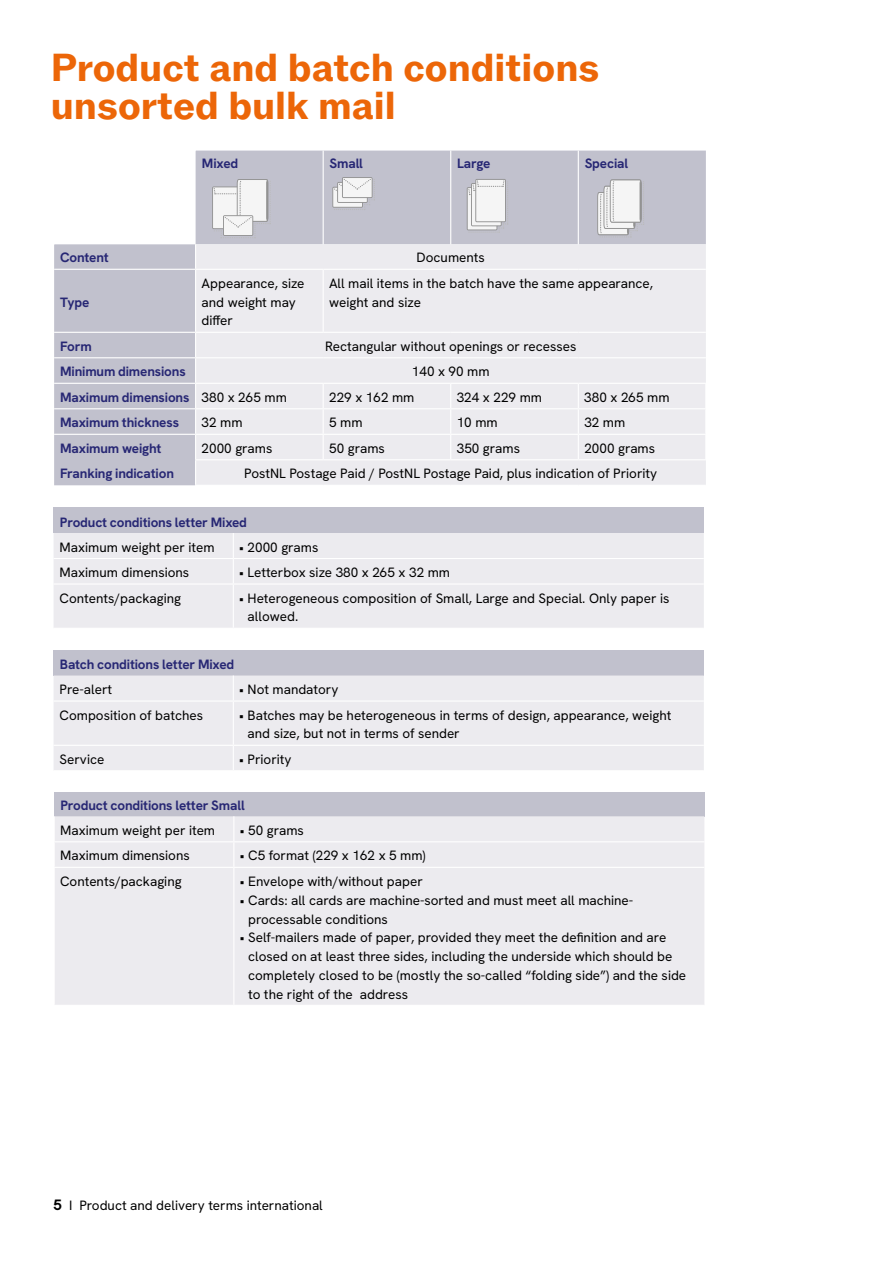
<style>
.page{position:relative;width:893px;height:1263px;background:#fff}
.page>*{position:absolute;margin:0;border:0;box-sizing:border-box;transform-origin:0 0}
.t1{font:700 39px/38.2px "ABCROM";color:#ec6608}
.t2{font:13.5px/18.8px "Hanken Grotesk";color:#000}
.t3{font:700 13.5px "Hanken Grotesk";letter-spacing:-.01em;color:#272774}
.s1{font-weight:400;color:#000}
.s2{font-weight:700;font-size:15px}
</style>
<div class="page">
<div style="left:196px;top:151px;width:510px;height:93px;background:#c1c1cd"></div>
<div style="left:196px;top:244px;width:510px;height:241px;background:#ecebef"></div>
<hr style="left:196px;top:269px;width:127px;height:1px;background:#fff">
<hr style="left:323px;top:269px;width:128px;height:1px;background:#fff">
<hr style="left:451px;top:269px;width:127px;height:1px;background:#fff">
<hr style="left:578px;top:269px;width:128px;height:1px;background:#fff">
<hr style="left:196px;top:332px;width:127px;height:1px;background:#fff">
<hr style="left:323px;top:332px;width:128px;height:1px;background:#fff">
<hr style="left:451px;top:332px;width:127px;height:1px;background:#fff">
<hr style="left:578px;top:332px;width:128px;height:1px;background:#fff">
<hr style="left:196px;top:357px;width:127px;height:1px;background:#fff">
<hr style="left:323px;top:357px;width:128px;height:1px;background:#fff">
<hr style="left:451px;top:357px;width:127px;height:1px;background:#fff">
<hr style="left:578px;top:357px;width:128px;height:1px;background:#fff">
<hr style="left:323px;top:151px;width:1px;height:93px;background:#fff">
<hr style="left:450px;top:151px;width:1px;height:93px;background:#fff">
<hr style="left:578px;top:151px;width:1px;height:93px;background:#fff">
<hr style="left:323px;top:270px;width:1px;height:62px;background:#fff">
<hr style="left:196px;top:434px;width:127px;height:1px;background:#fff">
<hr style="left:323px;top:434px;width:128px;height:1px;background:#fff">
<hr style="left:451px;top:434px;width:127px;height:1px;background:#fff">
<hr style="left:578px;top:434px;width:128px;height:1px;background:#fff">
<hr style="left:195px;top:459px;width:128px;height:1px;background:#fff">
<hr style="left:323px;top:459px;width:128px;height:1px;background:#fff">
<hr style="left:451px;top:459px;width:127px;height:1px;background:#fff">
<hr style="left:578px;top:459px;width:128px;height:1px;background:#fff">
<hr style="left:196px;top:383px;width:127px;height:1px;background:#fff">
<hr style="left:323px;top:383px;width:128px;height:1px;background:#fff">
<hr style="left:451px;top:383px;width:127px;height:1px;background:#fff">
<hr style="left:578px;top:383px;width:128px;height:1px;background:#fff">
<svg style="left:323px;top:384px;width:1px;height:75px"></svg>
<svg style="left:450px;top:384px;width:1px;height:75px"></svg>
<svg style="left:578px;top:384px;width:1px;height:75px"></svg>
<svg style="left:705px;top:384px;width:1px;height:75px"></svg>
<hr style="left:196px;top:408px;width:127px;height:1px;background:#fff">
<hr style="left:323px;top:408px;width:128px;height:1px;background:#fff">
<hr style="left:451px;top:408px;width:127px;height:1px;background:#fff">
<hr style="left:578px;top:408px;width:128px;height:1px;background:#fff">
<div style="left:54px;top:244px;width:142px;height:241px;background:#c1c1cd"></div>
<hr style="left:54px;top:434px;width:142px;height:1px;background:#fff">
<hr style="left:54px;top:269px;width:142px;height:1px;background:#fff">
<hr style="left:54px;top:332px;width:142px;height:1px;background:#fff">
<hr style="left:54px;top:357px;width:142px;height:1px;background:#fff">
<hr style="left:54px;top:383px;width:142px;height:1px;background:#fff">
<hr style="left:54px;top:408px;width:142px;height:1px;background:#fff">
<svg style="left:212px;top:179px;width:59px;height:59px"></svg>
<svg style="left:332px;top:177px;width:43px;height:33px"></svg>
<svg style="left:467px;top:179px;width:41px;height:54px"></svg>
<svg style="left:597px;top:179px;width:47px;height:58px"></svg>
<div style="left:54px;top:507px;width:650px;height:26px;background:#c1c1cd"></div>
<div style="left:54px;top:533px;width:650px;height:95px;background:#ecebef"></div>
<svg style="left:233px;top:533px;width:1px;height:50px"></svg>
<hr style="left:233px;top:585px;width:1px;height:43px;background:#fff">
<hr style="left:54px;top:558px;width:179px;height:1px;background:#fff">
<hr style="left:233px;top:558px;width:471px;height:1px;background:#fff">
<hr style="left:54px;top:583px;width:179px;height:2px;background:#fff">
<hr style="left:233px;top:583px;width:471px;height:2px;background:#fff">
<div style="left:54px;top:650px;width:650px;height:25px;background:#c1c1cd"></div>
<div style="left:54px;top:675px;width:650px;height:95px;background:#ecebef"></div>
<svg style="left:233px;top:675px;width:1px;height:25px"></svg>
<hr style="left:233px;top:702px;width:1px;height:43px;background:#fff">
<svg style="left:233px;top:746px;width:1px;height:24px"></svg>
<hr style="left:54px;top:700px;width:179px;height:2px;background:#fff">
<hr style="left:233px;top:700px;width:471px;height:2px;background:#fff">
<hr style="left:54px;top:745px;width:179px;height:1px;background:#fff">
<hr style="left:233px;top:745px;width:471px;height:1px;background:#fff">
<div style="left:54px;top:792px;width:650px;height:24px;background:#c1c1cd"></div>
<div style="left:55px;top:816px;width:649px;height:189px;background:#ecebef"></div>
<hr style="left:54px;top:841px;width:180px;height:1px;background:#fff">
<hr style="left:234px;top:841px;width:470px;height:1px;background:#fff">
<hr style="left:54px;top:867px;width:180px;height:1px;background:#fff">
<hr style="left:234px;top:867px;width:470px;height:1px;background:#fff">
<svg style="left:233px;top:816px;width:1px;height:51px"></svg>
<hr style="left:233px;top:868px;width:1px;height:137px;background:#fff">
<h1 class="t1" style="left:51px;top:49px;width:550px">Product and batch conditions unsorted bulk mail</h1>
<p class="t3" style="left:202px;top:155px;width:38px">Mixed</p>
<p class="t3" style="left:330px;top:155px;width:35px">Small</p>
<p class="t3" style="left:457px;top:155px;width:35px">Large</p>
<p class="t3" style="left:585px;top:155px;width:45px">Special</p>
<p class="t3" style="left:60px;top:249px;width:50px">Content</p>
<p class="t2" style="left:417px;top:248px;width:70px">Documents</p>
<p class="t3" style="left:60px;top:293px;width:31px">Type</p>
<p class="t2" style="left:202px;top:274px;width:104px">Appearance, size and weight may differ</p>
<p class="t2" style="left:329px;top:274px;width:325px">All mail items in the batch have the same appearance, weight and size</p>
<p class="t3" style="left:60px;top:337px;width:33px">Form</p>
<p class="t2" style="left:325px;top:337px;width:253px">Rectangular without openings or recesses</p>
<p class="t3" style="left:60px;top:363px;width:127px">Minimum dimensions</p>
<p class="t2" style="left:412px;top:362px;width:79px">140 x 90 mm</p>
<p class="t3" style="left:60px;top:388px;width:228px">Maximum dimensions <span class="s1">380 x 265 mm</span></p>
<p class="t2" style="left:329px;top:388px;width:87px">229 x 162 mm</p>
<p class="t2" style="left:457px;top:388px;width:87px">324 x 229 mm</p>
<p class="t2" style="left:584px;top:388px;width:87px">380 x 265 mm</p>
<p class="t3" style="left:60px;top:414px;width:120px">Maximum thickness</p>
<p class="t2" style="left:202px;top:413px;width:42px">32 mm</p>
<p class="t2" style="left:329px;top:413px;width:35px">5 mm</p>
<p class="t2" style="left:457px;top:413px;width:42px">10 mm</p>
<p class="t2" style="left:584px;top:413px;width:42px">32 mm</p>
<p class="t3" style="left:60px;top:439px;width:103px">Maximum weight</p>
<p class="t2" style="left:202px;top:439px;width:72px">2000 grams</p>
<p class="t2" style="left:329px;top:439px;width:57px">50 grams</p>
<p class="t2" style="left:457px;top:439px;width:65px">350 grams</p>
<p class="t2" style="left:584px;top:439px;width:72px">2000 grams</p>
<p class="t3" style="left:60px;top:465px;width:115px">Franking indication</p>
<p class="t2" style="left:244px;top:464px;width:415px">PostNL Postage Paid / PostNL Postage Paid, plus indication of Priority</p>
<p class="t3" style="left:60px;top:513px;width:189px">Product conditions letter Mixed</p>
<p class="t2" style="left:60px;top:537px;width:156px">Maximum weight per item</p>
<p class="t2" style="left:239px;top:537px;width:81px">• 2000 grams</p>
<p class="t2" style="left:60px;top:563px;width:131px">Maximum dimensions</p>
<p class="t2" style="left:239px;top:563px;width:212px">• Letterbox size 380 x 265 x 32 mm</p>
<p class="t2" style="left:60px;top:588px;width:123px">Contents/packaging</p>
<p class="t2" style="left:248px;top:588px;width:423px;text-indent:-8px">• Heterogeneous composition of Small, Large and Special. Only paper is allowed.</p>
<p class="t3" style="left:60px;top:656px;width:176px">Batch conditions letter Mixed</p>
<p class="t2" style="left:60px;top:680px;width:54px">Pre-alert</p>
<p class="t2" style="left:239px;top:680px;width:101px">• Not mandatory</p>
<p class="t2" style="left:60px;top:705px;width:145px">Composition of batches</p>
<p class="t2" style="left:248px;top:705px;width:425px;text-indent:-8px">• Batches may be heterogeneous in terms of design, appearance, weight and size, but not in terms of sender</p>
<p class="t2" style="left:60px;top:750px;width:46px">Service</p>
<p class="t2" style="left:239px;top:750px;width:54px">• Priority</p>
<p class="t3" style="left:61px;top:796px;width:186px">Product conditions letter Small</p>
<p class="t2" style="left:60px;top:821px;width:156px">Maximum weight per item</p>
<p class="t2" style="left:240px;top:821px;width:65px">• 50 grams</p>
<p class="t2" style="left:60px;top:846px;width:131px">Maximum dimensions</p>
<p class="t2" style="left:240px;top:846px;width:187px">• C5 format (229 x 162 x 5 mm)</p>
<p class="t2" style="left:60px;top:872px;width:123px">Contents/packaging</p>
<p class="t2" style="left:240px;top:872px;width:184px">• Envelope with/without paper</p>
<p class="t2" style="left:248px;top:890px;width:387px;text-indent:-8px">• Cards: all cards are machine-sorted and must meet all machine&shy;processable conditions</p>
<p class="t2" style="left:248px;top:928px;width:440px;text-indent:-8px">• Self-mailers made of paper, provided they meet the definition and are closed on at least three sides, including the underside which should be completely closed to be (mostly the so-called “folding side”) and the side to the right of the address</p>
<p class="t2" style="left:54px;top:1195px;width:271px"><span class="s2">5</span> I Product and delivery terms international</p>
</div>
